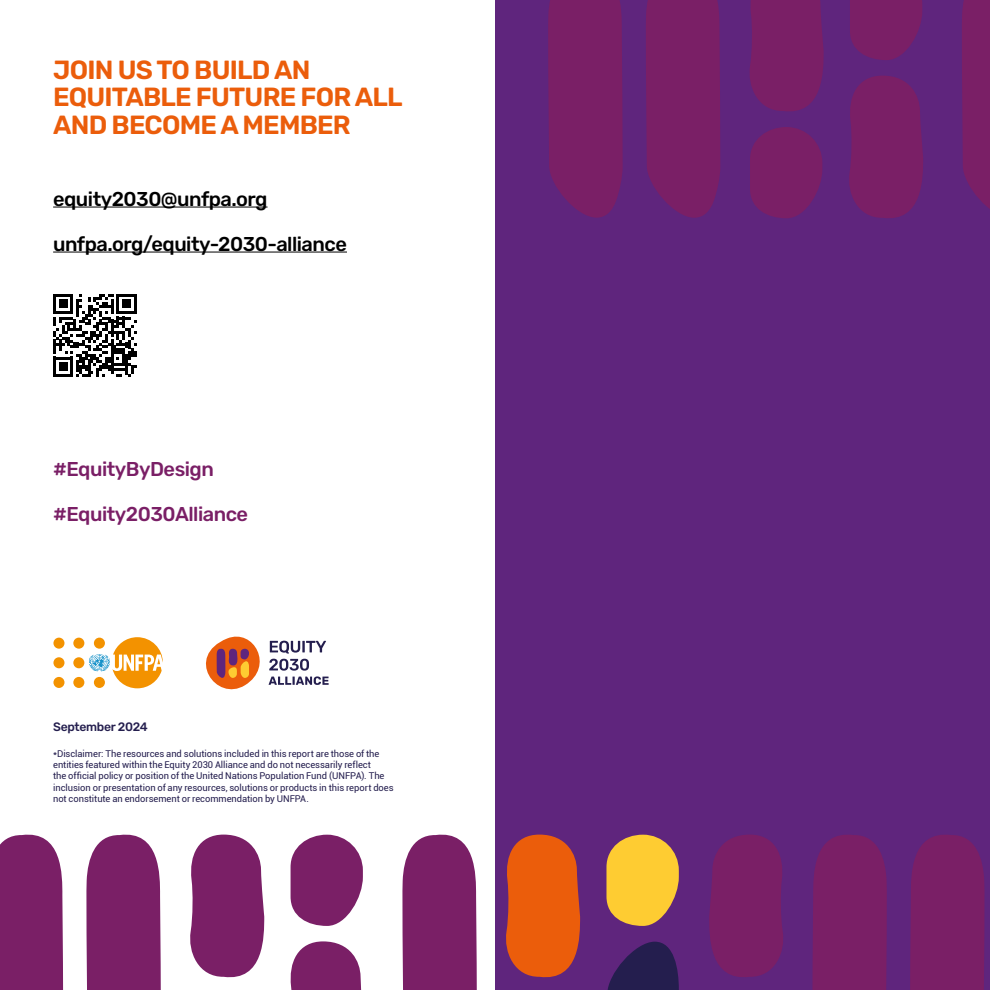
<style>
.page{position:relative;width:990px;height:990px;background:#fff}
.page>*{position:absolute;margin:0;border:0;box-sizing:border-box;transform-origin:0 0}
.t1{font:300 26.25px/27.5px "Rubik";letter-spacing:-.03em;color:#eb5d0b}
.t2{font:300 20px "Rubik";letter-spacing:-.025em;color:#000}
.t3{font:300 20px "Rubik";letter-spacing:-.025em;color:#7a1f66}
.t4{font:300 12.25px "Rubik";letter-spacing:-.025em;color:#241e4e}
.t5{font:9.38px/11.2px "Roboto";letter-spacing:-.005em;color:#241e4e}
</style>
<div class="page">
<div style="left:495px;top:0;width:495px;height:990px;background:#5f257d"></div>
<svg style="left:190px;top:835px;width:74px;height:143px;background:#8c3d7a"></svg>
<svg style="left:290px;top:941px;width:72px;height:49px"></svg>
<svg style="left:86px;top:834px;width:75px;height:156px;background:#832f71"></svg>
<svg style="left:291px;top:835px;width:72px;height:91px"></svg>
<div style="left:0;top:834px;width:63px;height:156px;background:#7a1f66"></div>
<svg style="left:709px;top:835px;width:74px;height:142px;background:#761f69"></svg>
<svg style="left:812px;top:835px;width:75px;height:155px;background:#781f67"></svg>
<svg style="left:910px;top:835px;width:75px;height:155px;background:#781f67"></svg>
<svg style="left:506px;top:835px;width:74px;height:143px;background:#d7551a"></svg>
<svg style="left:607px;top:942px;width:72px;height:48px"></svg>
<svg style="left:402px;top:834px;width:75px;height:156px;background:#842f71"></svg>
<svg style="left:606px;top:835px;width:73px;height:91px"></svg>
<svg style="left:750px;top:0;width:74px;height:111px;background:#771f68"></svg>
<svg style="left:849px;top:76px;width:74px;height:142px;background:#761f68"></svg>
<svg style="left:646px;top:0;width:74px;height:218px;background:#781f67"></svg>
<svg style="left:850px;top:0;width:72px;height:60px;background:#761f69"></svg>
<svg style="left:750px;top:127px;width:72px;height:91px"></svg>
<svg style="left:548px;top:0;width:75px;height:218px;background:#771f67"></svg>
<svg style="left:962px;top:0;width:28px;height:209px;background:#771f67"></svg>
<hr style="left:53px;top:207px;width:215px;height:1px;background:#000">
<hr style="left:53px;top:252px;width:294px;height:1px;background:#000">
<svg style="left:206px;top:636px;width:123px;height:54px"></svg>
<div style="left:73px;top:657px;width:11px;height:11px;background:#f39200;border-radius:50%"></div>
<div style="left:73px;top:677px;width:11px;height:11px;background:#f39200;border-radius:50%"></div>
<div style="left:73px;top:638px;width:11px;height:11px;background:#f39200;border-radius:50%"></div>
<div style="left:53px;top:657px;width:11px;height:11px;background:#f39200;border-radius:50%"></div>
<div style="left:53px;top:677px;width:11px;height:11px;background:#f39200;border-radius:50%"></div>
<div style="left:53px;top:638px;width:11px;height:11px;background:#f39200;border-radius:50%"></div>
<svg style="left:89px;top:637px;width:74px;height:51px"></svg>
<svg style="left:53px;top:294px;width:83px;height:83px"></svg>
<h1 class="t1" style="left:53px;top:57px;width:351px">JOIN US TO BUILD AN<br>EQUITABLE FUTURE FOR ALL<br>AND BECOME A MEMBER</h1>
<h2 class="t2" style="left:53px;top:185px;width:216px">equity2030@unfpa.org</h2>
<h2 class="t2" style="left:53px;top:230px;width:295px">unfpa.org/equity-2030-alliance</h2>
<h2 class="t3" style="left:53px;top:455px;width:162px">#EquityByDesign</h2>
<h2 class="t3" style="left:53px;top:500px;width:196px">#Equity2030Alliance</h2>
<h3 class="t4" style="left:53px;top:718px;width:96px">September 2024</h3>
<p class="t5" style="left:53px;top:748px;width:342px">*Disclaimer: The resources and solutions included in this report are those of the entities featured within the Equity 2030 Alliance and do not necessarily reflect<br>the official policy or position of the United Nations Population Fund (UNFPA). The inclusion or presentation of any resources, solutions or products in this report does not constitute an endorsement or recommendation by UNFPA.</p>
</div>
